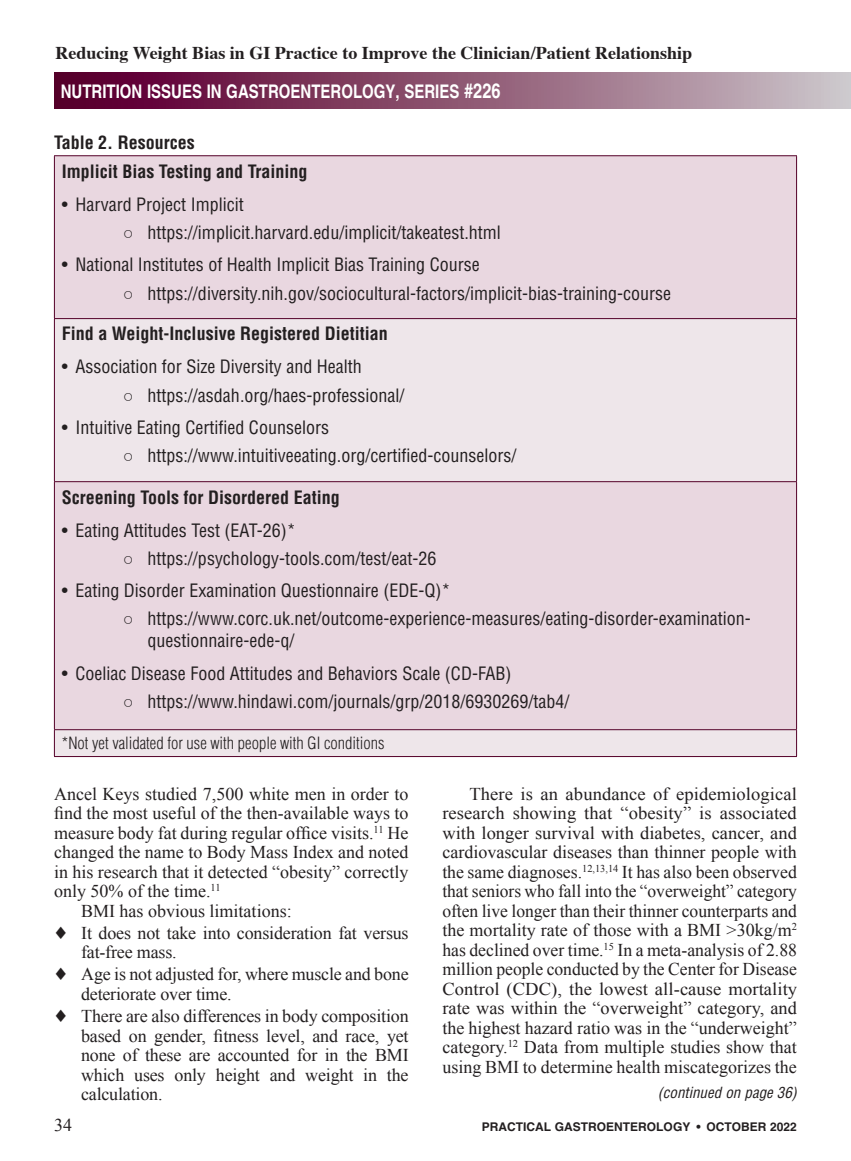
<style>
.page{position:relative;width:851px;height:1161px;background:#fff}
.page>*{position:absolute;margin:0;border:0;box-sizing:border-box;transform-origin:0 0}
.t1{font:700 18.75px "Helvetica";color:#fff;scale:.8 1}
.A_Body_Copy{font:18px/19.5px "Times New Roman";letter-spacing:-.01em;color:#231f20}
.t2{font:condensed 18px/21.6px "Helvetica";color:#231f20}
.A_Body_Copy-1st_P{font:18px/19.5px "Times New Roman";color:#231f20;text-align:justify}
.A_table_header{font:700 condensed 18px "Helvetica";color:#231f20}
.t3{font:700 18px "Times";color:#231f20}
.A_Figure_Paragraph_S{font:300 condensed 16.5px "Helvetica LT Std";color:#231f20}
.t4{font:italic condensed 15px "Helvetica";color:#231f20}
.t5{font:700 12px "Helvetica";color:#231f20}
.s1{font-size:20.7px}
.s2{font-family:"Times New Roman";font-stretch:normal}
</style>
<div class="page">
<div style="left:54px;top:73px;width:796px;height:36px;background:linear-gradient(to right,#540024,#cac2c6)"></div>
<div style="left:55px;top:156px;width:741px;height:162px;background:#e9d7e0"></div>
<svg style="left:55px;top:319px;width:741px;height:437px;background:#eadde4"></svg>
<hr style="left:54px;top:155px;width:742px;height:1px;background:#540028">
<hr style="left:54px;top:156px;width:1px;height:162px;background:#540028">
<hr style="left:796px;top:156px;width:1px;height:162px;background:#540028">
<svg style="left:54px;top:730px;width:1px;height:26px"></svg>
<svg style="left:796px;top:730px;width:1px;height:26px"></svg>
<hr style="left:54px;top:756px;width:742px;height:1px;background:#540028">
<hr style="left:54px;top:482px;width:1px;height:247px;background:#540028">
<hr style="left:796px;top:482px;width:1px;height:247px;background:#540028">
<hr style="left:54px;top:729px;width:742px;height:1px;background:#540028">
<hr style="left:54px;top:318px;width:742px;height:1px;background:#540028">
<hr style="left:54px;top:319px;width:1px;height:162px;background:#540028">
<hr style="left:796px;top:319px;width:1px;height:162px;background:#540028">
<hr style="left:54px;top:481px;width:742px;height:1px;background:#540028">
<p class="t3" style="left:56px;top:35px;width:638px">Reducing Weight Bias in GI Practice to Improve the Clinician/Patient Relationship</p>
<p class="t1" style="left:61px;top:79px;width:551px">NUTRITION ISSUES IN GASTROENTEROLOGY, SERIES <span class="s1">#226</span></p>
<p class="A_table_header" style="left:54px;top:132px;width:142px">Table 2. Resources</p>
<p class="A_table_header" style="left:62px;top:160px;width:247px">Implicit Bias Testing and Training</p>
<p class="t2" style="left:62px;top:193px;width:183px">• Harvard Project Implicit</p>
<p class="t2" style="left:123px;top:221px;width:379px"><span class="s2">○</span> https://implicit.harvard.edu/implicit/takeatest.html</p>
<p class="t2" style="left:62px;top:254px;width:419px">• National Institutes of Health Implicit Bias Training Course</p>
<p class="t2" style="left:123px;top:282px;width:550px"><span class="s2">○</span> https://diversity.nih.gov/sociocultural-factors/implicit-bias-training-course</p>
<p class="A_table_header" style="left:62px;top:323px;width:327px">Find a Weight-Inclusive Registered Dietitian</p>
<p class="t2" style="left:62px;top:356px;width:301px">• Association for Size Diversity and Health</p>
<p class="t2" style="left:123px;top:384px;width:283px"><span class="s2">○</span> https://asdah.org/haes-professional/</p>
<p class="t2" style="left:62px;top:417px;width:268px">• Intuitive Eating Certified Counselors</p>
<p class="t2" style="left:123px;top:445px;width:395px"><span class="s2">○</span> https://www.intuitiveeating.org/certified-counselors/</p>
<p class="A_table_header" style="left:62px;top:486px;width:279px">Screening Tools for Disordered Eating</p>
<p class="t2" style="left:62px;top:519px;width:235px">• Eating Attitudes Test (EAT-26)*</p>
<p class="t2" style="left:123px;top:547px;width:315px"><span class="s2">○</span> https://psychology-tools.com/test/eat-26</p>
<p class="t2" style="left:62px;top:580px;width:390px">• Eating Disorder Examination Questionnaire (EDE-Q)*</p>
<p class="t2" style="left:147px;top:608px;width:605px;text-indent:-25px"><span class="s2">○</span> https://www.corc.uk.net/outcome-experience-measures/eating-disorder-examination&shy;questionnaire-ede-q/</p>
<p class="t2" style="left:62px;top:662px;width:451px">• Coeliac Disease Food Attitudes and Behaviors Scale (CD-FAB)</p>
<p class="t2" style="left:123px;top:691px;width:448px"><span class="s2">○</span> https://www.hindawi.com/journals/grp/2018/6930269/tab4/</p>
<p class="A_Figure_Paragraph_S" style="left:62px;top:733px;width:324px">*Not yet validated for use with people with GI conditions</p>
<p class="A_Body_Copy-1st_P" style="left:54px;top:783px;width:356px">Ancel Keys studied 7,500 white men in order to find the most useful of the then-available ways to measure body fat during regular office visits.<sup>11</sup> He changed the name to Body Mass Index and noted in his research that it detected “obesity” correctly only 50% of the time.<sup>11</sup></p>
<p class="A_Body_Copy" style="left:81px;top:900px;width:212px">BMI has obvious limitations:</p>
<p class="A_Body_Copy" style="left:81px;top:923px;width:329px;text-indent:-27px">◻ It does not take into consideration fat versus fat-free mass.</p>
<p class="A_Body_Copy" style="left:81px;top:964px;width:329px;text-indent:-27px">◻ Age is not adjusted for, where muscle and bone deteriorate over time.</p>
<p class="A_Body_Copy" style="left:81px;top:1006px;width:329px;text-align:justify;text-indent:-27px">◻ There are also differences in body composition based on gender, fitness level, and race, yet none of these are accounted for in the BMI which uses only height and weight in the calculation.</p>
<p class="A_Body_Copy" style="left:442px;top:783px;width:356px;text-align:justify;text-indent:27px">There is an abundance of epidemiological research showing that “obesity” is associated with longer survival with diabetes, cancer, and cardiovascular diseases than thinner people with the same diagnoses.<sup>12,13,14</sup> It has also been observed that seniors who fall into the “overweight” category often live longer than their thinner counterparts and the mortality rate of those with a BMI &gt;30kg/m<sup>2 </sup>has declined over time.<sup>15</sup> In a meta-analysis of 2.88 million people conducted by the Center for Disease Control (CDC), the lowest all-cause mortality rate was within the “overweight” category, and the highest hazard ratio was in the “underweight” category.<sup>12</sup> Data from multiple studies show that using BMI to determine health miscategorizes the</p>
<p class="t4" style="left:657px;top:1083px;width:141px">(continued on page 36)</p>
<p class="A_Body_Copy" style="left:54px;top:1115px;width:19px">34</p>
<p class="t5" style="left:482px;top:1119px;width:316px">PRACTICAL GASTROENTEROLOGY • OCTOBER 2022</p>
</div>
